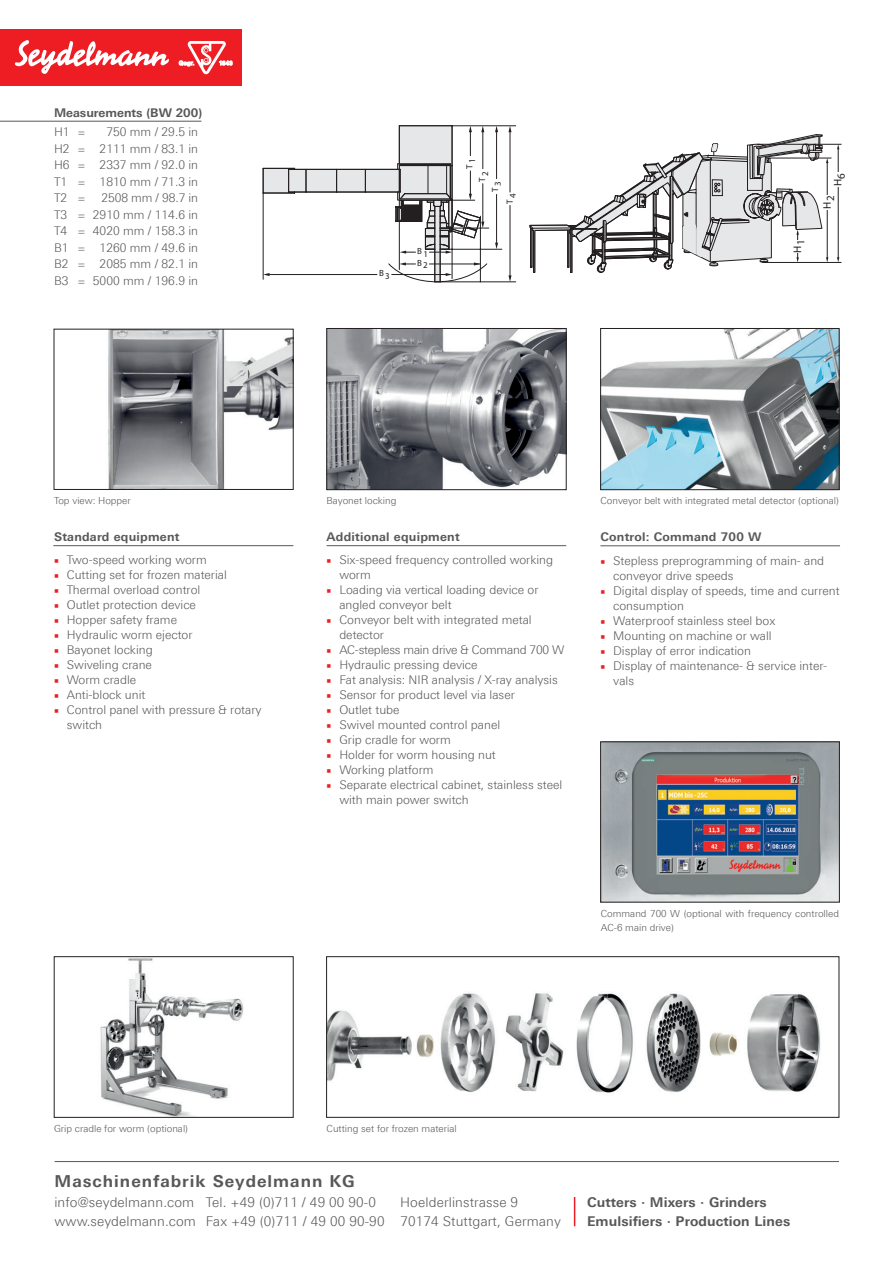
<style>
.page{position:relative;width:893px;height:1263px;background:#fff}
.page>*{position:absolute;margin:0;border:0;box-sizing:border-box;transform-origin:0 0}
.t1{font:700 16.5px "Linotype Univers 630";letter-spacing:.06em;color:#57585a}
.t2{font:300 13.5px/19.5px "Linotype Univers 330";letter-spacing:.01em;color:#57585a}
.t3{font:700 13.5px/19.5px "Linotype Univers 630";letter-spacing:.01em;color:#57585a}
.t4{font:300 12px/16.5px "Linotype Univers 330";color:#57585a}
.t5{font:700 12px "Linotype Univers 630";letter-spacing:.02em;color:#57585a}
.t6{font:300 12px "Linotype Univers 330";letter-spacing:-.02em;color:#57585a}
.t7{font:700 12px "Linotype Univers 630";color:#57585a}
.t8{font:10.95px "Myriad";color:#231f20}
.t9{font:300 9.75px/13.8px "Linotype Univers 330";color:#57585a}
.t10{font:9px/12.9px "Myriad";letter-spacing:.185em;color:#231f20}
.s1{font-family:"Minion Pro";font-weight:700;font-stretch:condensed;color:#ee1d23}
</style>
<div class="page">
<div style="left:365px;top:169px;width:34px;height:23px;background:#e6e7e9"></div>
<div style="left:337px;top:169px;width:28px;height:23px;background:#e6e7e9"></div>
<div style="left:306px;top:169px;width:31px;height:23px;background:#e6e7e9"></div>
<hr style="left:289px;top:192px;width:111px;height:1px;background:#231f20">
<hr style="left:289px;top:169px;width:111px;height:1px;background:#231f20">
<hr style="left:263px;top:193px;width:32px;height:1px;background:#231f20">
<svg style="left:263px;top:168px;width:44px;height:25px"></svg>
<svg style="left:336px;top:170px;width:1px;height:22px"></svg>
<svg style="left:365px;top:170px;width:1px;height:22px"></svg>
<hr style="left:448px;top:249px;width:54px;height:1px;background:#231f20">
<hr style="left:440px;top:282px;width:76px;height:1px;background:#231f20">
<hr style="left:447px;top:228px;width:42px;height:1px;background:#231f20">
<hr style="left:263px;top:193px;width:1px;height:86px;background:#231f20">
<hr style="left:452px;top:126px;width:64px;height:1px;background:#231f20">
<svg style="left:508px;top:275px;width:3px;height:7px"></svg>
<hr style="left:510px;top:205px;width:1px;height:71px;background:#231f20">
<svg style="left:508px;top:126px;width:3px;height:6px"></svg>
<hr style="left:510px;top:132px;width:1px;height:60px;background:#231f20">
<svg style="left:495px;top:126px;width:3px;height:6px"></svg>
<hr style="left:496px;top:132px;width:1px;height:47px;background:#231f20">
<svg style="left:495px;top:243px;width:3px;height:6px"></svg>
<hr style="left:496px;top:194px;width:1px;height:49px;background:#231f20">
<svg style="left:263px;top:273px;width:7px;height:3px"></svg>
<hr style="left:270px;top:274px;width:107px;height:1px;background:#231f20">
<svg style="left:388px;top:126px;width:99px;height:157px"></svg>
<img style="left:108px;top:331px;width:183px;height:157px">
<div style="left:54px;top:329px;width:239px;height:161px;border:1px solid #231f20"></div>
<img style="left:328px;top:993px;width:492px;height:100px">
<div style="left:326px;top:956px;width:513px;height:161px;border:1px solid #231f20"></div>
<img style="left:100px;top:958px;width:144px;height:157px">
<div style="left:54px;top:956px;width:239px;height:161px;border:1px solid #231f20"></div>
<img style="left:602px;top:330px;width:235px;height:158px">
<div style="left:600px;top:328px;width:239px;height:162px;border:1px solid #231f20"></div>
<hr style="left:762px;top:262px;width:79px;height:1px;background:#231f20">
<hr style="left:757px;top:144px;width:84px;height:1px;background:#231f20">
<hr style="left:838px;top:149px;width:1px;height:109px;background:#231f20">
<hr style="left:770px;top:158px;width:61px;height:1px;background:#231f20">
<div style="left:835px;top:172px;width:6px;height:15px;background:#fff"></div>
<svg style="left:529px;top:134px;width:299px;height:139px"></svg>
<img style="left:602px;top:744px;width:236px;height:156px">
<div style="left:600px;top:742px;width:240px;height:160px;border:1px solid #231f20"></div>
<img style="left:329px;top:330px;width:235px;height:158px">
<div style="left:327px;top:328px;width:239px;height:162px;border:1px solid #231f20"></div>
<hr style="left:327px;top:545px;width:239px;height:1px;background:#57585a">
<hr style="left:0;top:121px;width:201px;height:1px;background:#57585a">
<hr style="left:53px;top:545px;width:240px;height:1px;background:#57585a">
<hr style="left:55px;top:1161px;width:784px;height:1px;background:#57585a">
<svg style="left:574px;top:1197px;width:1px;height:29px"></svg>
<hr style="left:600px;top:545px;width:240px;height:1px;background:#57585a">
<div style="left:0;top:29px;width:242px;height:56px;background:#ee1d23"></div>
<svg style="left:15px;top:40px;width:154px;height:34px"></svg>
<svg style="left:179px;top:41px;width:53px;height:33px"></svg>
<p class="t7" style="left:54px;top:105px;width:150px">Measurements (BW 200)</p>
<p class="t4" style="left:54px;top:124px;width:17px">H1<br>H2<br>H6<br>T1<br>T2<br>T3<br>T4<br>B1<br>B2<br>B3</p>
<p class="t4" style="left:77px;top:123px;width:10px;text-align:justify">= = = = = = = = = =</p>
<p class="t4" style="left:93px;top:124px;width:107px;text-align:right">750 mm / 29.5 in<br>2111 mm / 83.1 in<br>2337 mm / 92.0 in<br>1810 mm / 71.3 in<br>2508 mm / 98.7 in<br>2910 mm / 114.6 in<br>4020 mm / 158.3 in<br>1260 mm / 49.6 in<br>2085 mm / 82.1 in<br>5000 mm / 196.9 in</p>
<p class="t10" style="left:379px;top:268px;width:12px">B3</p>
<p class="t10" style="left:417px;top:247px;width:12px;line-height:11.9px">B1<br>B2</p>
<p class="t10" style="left:465px;top:169px;width:12px;rotate:-90deg">T1</p>
<p class="t10" style="left:478px;top:192px;width:22px;text-indent:10px;rotate:-90deg">T2<br>T3</p>
<p class="t10" style="left:505px;top:204px;width:12px;rotate:-90deg">T4</p>
<p class="t8" style="left:794px;top:253px;width:15px;rotate:-90deg">H1</p>
<p class="t8" style="left:834px;top:186px;width:15px;rotate:-90deg">H6</p>
<p class="t8" style="left:823px;top:209px;width:15px;rotate:-90deg">H2</p>
<p class="t9" style="left:54px;top:493px;width:78px">Top view: Hopper</p>
<p class="t9" style="left:327px;top:493px;width:71px">Bayonet locking</p>
<p class="t9" style="left:600px;top:493px;width:240px">Conveyor belt with integrated metal detector (optional)</p>
<p class="t5" style="left:54px;top:530px;width:127px">Standard equipment</p>
<p class="t5" style="left:327px;top:530px;width:135px">Additional equipment</p>
<p class="t4" style="left:339px;top:552px;width:215px;line-height:15px;text-indent:-13px"><span class="s1">■</span> Six-speed frequency controlled working worm</p>
<p class="t4" style="left:339px;top:582px;width:201px;line-height:15px;text-indent:-13px"><span class="s1">■</span> Loading via vertical loading device or angled conveyor belt</p>
<p class="t4" style="left:339px;top:612px;width:194px;line-height:15px;text-indent:-13px"><span class="s1">■</span> Conveyor belt with integrated metal detector</p>
<p class="t6" style="left:327px;top:643px;width:239px"><span class="s1">■</span> AC-stepless main drive &amp; Command 700 W</p>
<p class="t4" style="left:327px;top:657px;width:152px"><span class="s1">■</span> Hydraulic pressing device</p>
<p class="t4" style="left:327px;top:672px;width:233px"><span class="s1">■</span> Fat analysis: NIR analysis / X-ray analysis</p>
<p class="t4" style="left:327px;top:687px;width:190px"><span class="s1">■</span> Sensor for product level via laser</p>
<p class="t4" style="left:327px;top:702px;width:75px"><span class="s1">■</span> Outlet tube</p>
<p class="t4" style="left:327px;top:717px;width:175px"><span class="s1">■</span> Swivel mounted control panel</p>
<p class="t4" style="left:327px;top:732px;width:126px"><span class="s1">■</span> Grip cradle for worm</p>
<p class="t4" style="left:327px;top:747px;width:171px"><span class="s1">■</span> Holder for worm housing nut</p>
<p class="t4" style="left:327px;top:762px;width:109px"><span class="s1">■</span> Working platform</p>
<p class="t4" style="left:339px;top:777px;width:224px;line-height:15px;text-indent:-13px"><span class="s1">■</span> Separate electrical cabinet, stainless steel with main power switch</p>
<p class="t4" style="left:54px;top:552px;width:154px"><span class="s1">■</span> Two-speed working worm</p>
<p class="t4" style="left:54px;top:567px;width:174px"><span class="s1">■</span> Cutting set for frozen material</p>
<p class="t4" style="left:54px;top:582px;width:148px"><span class="s1">■</span> Thermal overload control</p>
<p class="t4" style="left:54px;top:597px;width:143px"><span class="s1">■</span> Outlet protection device</p>
<p class="t4" style="left:54px;top:612px;width:125px"><span class="s1">■</span> Hopper safety frame</p>
<p class="t4" style="left:54px;top:627px;width:140px"><span class="s1">■</span> Hydraulic worm ejector</p>
<p class="t4" style="left:54px;top:642px;width:100px"><span class="s1">■</span> Bayonet locking</p>
<p class="t4" style="left:54px;top:657px;width:99px"><span class="s1">■</span> Swiveling crane</p>
<p class="t4" style="left:54px;top:672px;width:84px"><span class="s1">■</span> Worm cradle</p>
<p class="t4" style="left:54px;top:687px;width:93px"><span class="s1">■</span> Anti-block unit</p>
<p class="t4" style="left:67px;top:702px;width:196px;line-height:15px;text-indent:-13px"><span class="s1">■</span> Control panel with pressure &amp; rotary switch</p>
<p class="t5" style="left:600px;top:530px;width:163px">Control: Command 700 W</p>
<p class="t4" style="left:613px;top:553px;width:213px;line-height:15px;text-indent:-13px"><span class="s1">■</span> Stepless preprogramming of main- and conveyor drive speeds</p>
<p class="t4" style="left:613px;top:583px;width:228px;line-height:15px;text-indent:-13px"><span class="s1">■</span> Digital display of speeds, time and current consumption</p>
<p class="t4" style="left:600px;top:612px;width:176px"><span class="s1">■</span> Waterproof stainless steel box</p>
<p class="t4" style="left:600px;top:627px;width:173px"><span class="s1">■</span> Mounting on machine or wall</p>
<p class="t4" style="left:600px;top:642px;width:152px"><span class="s1">■</span> Display of error indication</p>
<p class="t4" style="left:613px;top:658px;width:215px;line-height:15px;text-indent:-13px"><span class="s1">■</span> Display of maintenance- &amp; service inter&shy;vals</p>
<p class="t9" style="left:601px;top:906px;width:240px">Command 700 W (optional with frequency controlled<br>AC-6 main drive)</p>
<p class="t9" style="left:54px;top:1122px;width:136px">Grip cradle for worm (optional)</p>
<p class="t9" style="left:327px;top:1122px;width:132px">Cutting set for frozen material</p>
<h1 class="t1" style="left:55px;top:1171px;width:302px">Maschinenfabrik Seydelmann KG</h1>
<p class="t2" style="left:54px;top:1192px;width:323px">info@seydelmann.com Tel. +49 (0)711 / 49 00 90-0</p>
<p class="t2" style="left:54px;top:1192px;width:508px;text-indent:346px">Hoelderlinstrasse 9 www.seydelmann.com Fax +49 (0)711 / 49 00 90-90 70174 Stuttgart, Germany</p>
<p class="t3" style="left:587px;top:1192px;width:205px">Cutters · Mixers · Grinders<br>Emulsifiers · Production Lines</p>
</div>
